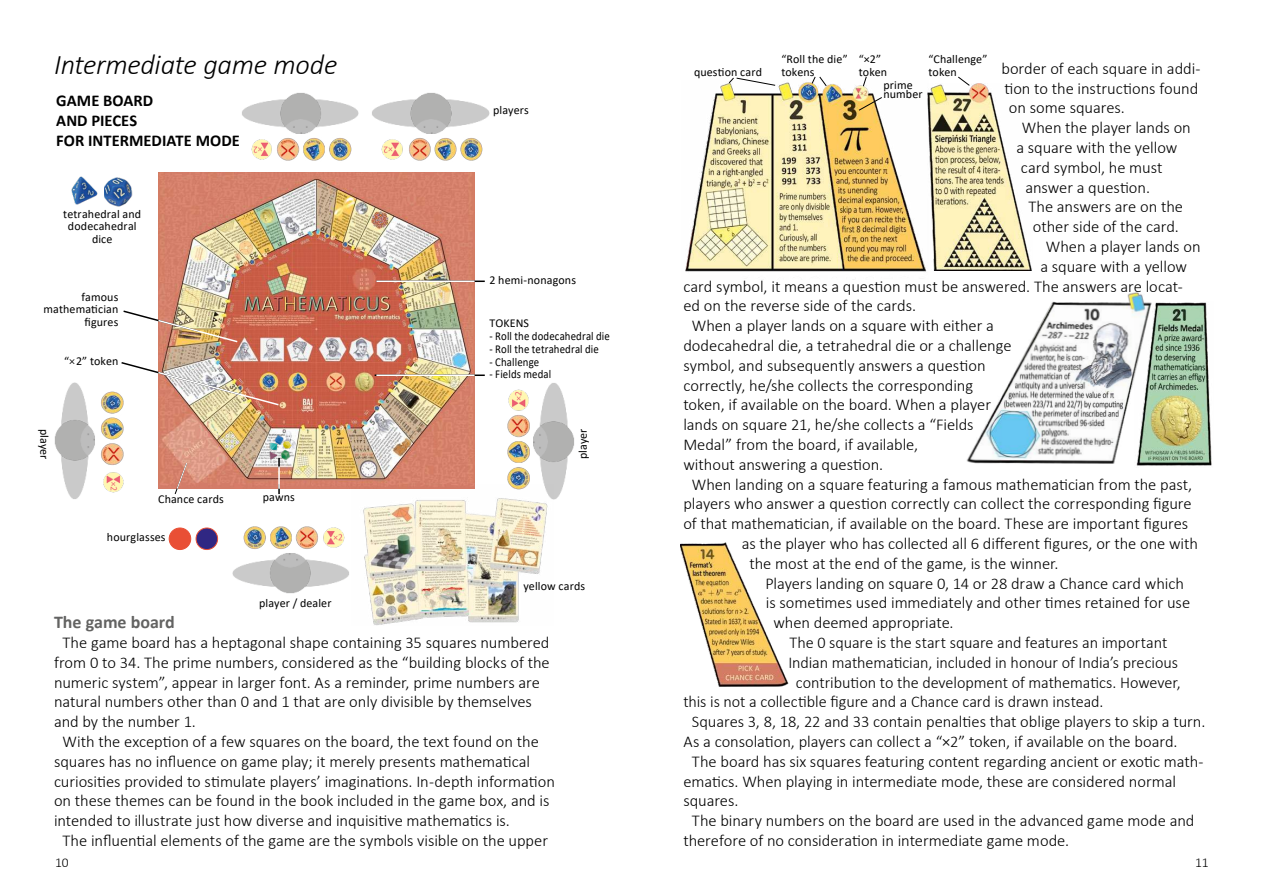
<style>
.page{position:relative;width:1263px;height:893px;background:#fff}
.page>*{position:absolute;margin:0;border:0;box-sizing:border-box;transform-origin:0 0}
.t1{font:italic 300 28.5px "Calibri";letter-spacing:-.01em;color:#000}
.t2{font:700 18px "Calibri";letter-spacing:-.005em;color:#636362}
.t3{font:300 16.5px/19.8px "Calibri";letter-spacing:-.005em;color:#000}
.t4{font:700 16.5px/19.8px "Calibri";letter-spacing:.005em;color:#000}
.t5{font:300 13.5px "Calibri";color:#000}
.t6{font:12px/12.8px "Calibri";letter-spacing:.01em;color:#000}
.t7{font:12px "Calibri";letter-spacing:.01em;color:#000;scale:.9 1}
.s1{font-weight:300}
</style>
<div class="page">
<img style="left:967px;top:292px;width:177px;height:172px">
<svg style="left:731px;top:77px;width:18px;height:3px"></svg>
<svg style="left:813px;top:76px;width:10px;height:4px"></svg>
<svg style="left:958px;top:76px;width:9px;height:7px"></svg>
<img style="left:685px;top:80px;width:243px;height:192px">
<img style="left:928px;top:83px;width:104px;height:188px">
<img style="left:1134px;top:301px;width:78px;height:165px">
<svg style="left:858px;top:96px;width:25px;height:15px"></svg>
<img style="left:680px;top:542px;width:109px;height:145px">
<img style="left:158px;top:173px;width:317px;height:316px">
<img style="left:232px;top:553px;width:117px;height:41px">
<img style="left:242px;top:93px;width:117px;height:41px">
<img style="left:372px;top:93px;width:118px;height:41px">
<img style="left:533px;top:383px;width:41px;height:117px">
<img style="left:54px;top:382px;width:41px;height:117px">
<div style="left:169px;top:528px;width:22px;height:21px;background:#e94f35;border-radius:50%"></div>
<div style="left:169px;top:528px;width:22px;height:22px;border:1px solid #e94f35;border-radius:50%"></div>
<div style="left:196px;top:528px;width:22px;height:21px;background:#302783;border-radius:50%"></div>
<div style="left:196px;top:528px;width:22px;height:22px;border:1px solid #e94f35;border-radius:50%"></div>
<hr style="left:376px;top:281px;width:109px;height:1px;background:#000">
<svg style="left:278px;top:459px;width:2px;height:7px"></svg>
<hr style="left:375px;top:374px;width:110px;height:2px;background:#000">
<img style="left:269px;top:435px;width:23px;height:24px">
<hr style="left:376px;top:374px;width:99px;height:2px;background:#fff">
<img style="left:121px;top:361px;width:159px;height:46px">
<img style="left:123px;top:309px;width:116px;height:34px">
<hr style="left:376px;top:281px;width:99px;height:1px;background:#fff">
<img style="left:243px;top:526px;width:75px;height:23px">
<img style="left:101px;top:390px;width:24px;height:75px">
<img style="left:507px;top:415px;width:22px;height:70px">
<img style="left:251px;top:138px;width:101px;height:23px">
<img style="left:409px;top:138px;width:74px;height:23px">
<img style="left:352px;top:485px;width:201px;height:140px">
<img style="left:103px;top:472px;width:21px;height:21px">
<img style="left:323px;top:527px;width:22px;height:21px">
<img style="left:381px;top:139px;width:22px;height:21px">
<img style="left:508px;top:389px;width:21px;height:22px">
<hr style="left:278px;top:466px;width:2px;height:23px;background:#fff">
<img style="left:71px;top:176px;width:27px;height:29px">
<img style="left:104px;top:177px;width:29px;height:30px">
<svg style="left:174px;top:462px;width:14px;height:32px"></svg>
<h1 class="t1" style="left:54px;top:47px;width:285px">Intermediate game mode</h1>
<p class="t4" style="left:56px;top:90px;width:185px">GAME BOARD<br>AND PIECES<br>FOR INTERMEDIATE MODE</p>
<p class="t6" style="left:63px;top:207px;width:79px;text-align:center">tetrahedral and dodecahedral dice</p>
<p class="t6" style="left:44px;top:290px;width:76px;text-align:right">famous mathema琀椀cian昀椀gures</p>
<p class="t6" style="left:64px;top:355px;width:56px">“<span class="s1">×</span>2” token</p>
<p class="t6" style="left:493px;top:103px;width:37px">players</p>
<p class="t6" style="left:489px;top:274px;width:88px">2 hemi-nonagons</p>
<p class="t6" style="left:489px;top:317px;width:41px">TOKENS</p>
<p class="t7" style="left:489px;top:328px;width:135px">- Roll the dodecahedral die</p>
<p class="t7" style="left:489px;top:341px;width:123px">- Roll the tetrahedral die</p>
<p class="t7" style="left:489px;top:353px;width:57px">- Challenge</p>
<p class="t7" style="left:489px;top:366px;width:70px">- Fields medal</p>
<p class="t6" style="left:51px;top:428px;width:32px;rotate:90deg">player</p>
<p class="t6" style="left:576px;top:459px;width:32px;rotate:-90deg">player</p>
<p class="t6" style="left:158px;top:492px;width:67px">Chance cards</p>
<p class="t6" style="left:263px;top:491px;width:34px">pawns</p>
<p class="t6" style="left:107px;top:530px;width:60px">hourglasses</p>
<p class="t6" style="left:259px;top:596px;width:74px">player / dealer</p>
<p class="t6" style="left:523px;top:579px;width:63px">yellow cards</p>
<p class="t2" style="left:54px;top:609px;width:122px">The game board</p>
<p class="t3" style="left:63px;top:632px;width:488px">The game board has a heptagonal shape containing 35 squares numbered</p>
<p class="t3" style="left:54px;top:652px;width:497px">from 0 to 34. The prime numbers, considered as the “building blocks of the</p>
<p class="t3" style="left:54px;top:672px;width:487px">numeric system”, appear in larger font. As a reminder, prime numbers are</p>
<p class="t3" style="left:54px;top:693px;width:479px">natural numbers other than 0 and 1 that are only divisible by themselves</p>
<p class="t3" style="left:54px;top:713px;width:143px">and by the number 1.</p>
<p class="t3" style="left:63px;top:731px;width:478px">With the excep琀椀on of a few squares on the board, the text found on the</p>
<p class="t3" style="left:54px;top:751px;width:478px">squares has no in昀氀uence on game play; it merely presents mathema琀椀cal</p>
<p class="t3" style="left:54px;top:771px;width:502px">curiosi琀椀es provided to s琀椀mulate players’ imagina琀椀ons. In-depth informa琀椀on</p>
<p class="t3" style="left:54px;top:791px;width:497px">on these themes can be found in the book included in the game box, and is</p>
<p class="t3" style="left:54px;top:811px;width:457px">intended to illustrate just how diverse and inquisi琀椀ve mathema琀椀cs is.</p>
<p class="t3" style="left:63px;top:830px;width:487px">The in昀氀uen琀椀al elements of the game are the symbols visible on the upper</p>
<p class="t6" style="left:781px;top:52px;width:68px">“Roll the die” tokens</p>
<p class="t6" style="left:859px;top:52px;width:30px">“×2” token</p>
<p class="t6" style="left:928px;top:52px;width:61px">“Challenge” token</p>
<p class="t6" style="left:883px;top:80px;width:41px;line-height:9px">prime number</p>
<p class="t3" style="left:1001px;top:59px;width:201px">border of each square in addi-琀椀on to the instruc琀椀ons found on some squares.</p>
<p class="t3" style="left:1022px;top:119px;width:170px">When the player lands on</p>
<p class="t3" style="left:1016px;top:139px;width:162px">a square with the yellow</p>
<p class="t3" style="left:1021px;top:158px;width:143px">card symbol, he must</p>
<p class="t3" style="left:1025px;top:177px;width:126px">answer a ques琀椀on.</p>
<p class="t3" style="left:1028px;top:197px;width:156px">The answers are on the</p>
<p class="t3" style="left:1033px;top:218px;width:148px">other side of the card.</p>
<p class="t3" style="left:1046px;top:238px;width:156px">When a player lands on</p>
<p class="t3" style="left:1040px;top:257px;width:148px">a square with a yellow</p>
<p class="t3" style="left:683px;top:276px;width:501px">card symbol, it means a ques琀椀on must be answered. The answers are locat-</p>
<p class="t3" style="left:683px;top:297px;width:234px">ed on the reverse side of the cards.</p>
<p class="t3" style="left:692px;top:317px;width:303px">When a player lands on a square with either a</p>
<p class="t3" style="left:683px;top:337px;width:330px">dodecahedral die, a tetrahedral die or a challenge</p>
<p class="t3" style="left:683px;top:355px;width:304px">symbol, and subsequently answers a ques琀椀on</p>
<p class="t3" style="left:683px;top:376px;width:291px">correctly, he/she collects the corresponding</p>
<p class="t3" style="left:683px;top:395px;width:309px">token, if available on the board. When a player</p>
<p class="t3" style="left:683px;top:415px;width:292px">lands on square 21, he/she collects a “Fields</p>
<p class="t3" style="left:683px;top:434px;width:236px">Medal” from the board, if available,</p>
<p class="t3" style="left:683px;top:454px;width:201px">without answering a ques琀椀on.</p>
<p class="t3" style="left:692px;top:474px;width:502px">When landing on a square featuring a famous mathema琀椀cian from the past,</p>
<p class="t3" style="left:683px;top:494px;width:510px">players who answer a ques琀椀on correctly can collect the corresponding 昀椀gure</p>
<p class="t3" style="left:683px;top:514px;width:506px">of that mathema琀椀cian, if available on the board. These are important 昀椀gures</p>
<p class="t3" style="left:742px;top:533px;width:458px">as the player who has collected all 6 di昀昀erent 昀椀gures, or the one with</p>
<p class="t3" style="left:749px;top:554px;width:311px">the most at the end of the game, is the winner.</p>
<p class="t3" style="left:765px;top:574px;width:420px">Players landing on square 0, 14 or 28 draw a Chance card which</p>
<p class="t3" style="left:766px;top:593px;width:426px">is some琀椀mes used immediately and other 琀椀mes retained for use</p>
<p class="t3" style="left:773px;top:614px;width:182px">when deemed appropriate.</p>
<p class="t3" style="left:789px;top:632px;width:379px">The 0 square is the start square and features an important</p>
<p class="t3" style="left:788px;top:652px;width:391px">Indian mathema琀椀cian, included in honour of India’s precious</p>
<p class="t3" style="left:796px;top:672px;width:386px">contribu琀椀on to the development of mathema琀椀cs. However,</p>
<p class="t3" style="left:683px;top:692px;width:422px">this is not a collec琀椀ble 昀椀gure and a Chance card is drawn instead.</p>
<p class="t3" style="left:692px;top:712px;width:515px">Squares 3, 8, 18, 22 and 33 contain penal琀椀es that oblige players to skip a turn.</p>
<p class="t3" style="left:683px;top:731px;width:496px">As a consola琀椀on, players can collect a “×2” token, if available on the board.</p>
<p class="t3" style="left:692px;top:751px;width:513px">The board has six squares featuring content regarding ancient or exo琀椀c math-</p>
<p class="t3" style="left:683px;top:771px;width:494px">ema琀椀cs. When playing in intermediate mode, these are considered normal</p>
<p class="t3" style="left:683px;top:792px;width:57px">squares.</p>
<p class="t3" style="left:692px;top:811px;width:504px">The binary numbers on the board are used in the advanced game mode and</p>
<p class="t3" style="left:683px;top:830px;width:387px">therefore of no considera琀椀on in intermediate game mode.</p>
<p class="t6" style="left:694px;top:65px;width:70px">ques琀椀on card</p>
<p class="t5" style="left:55px;top:857px;width:15px">10</p>
<p class="t5" style="left:1195px;top:857px;width:15px">11</p>
</div>
